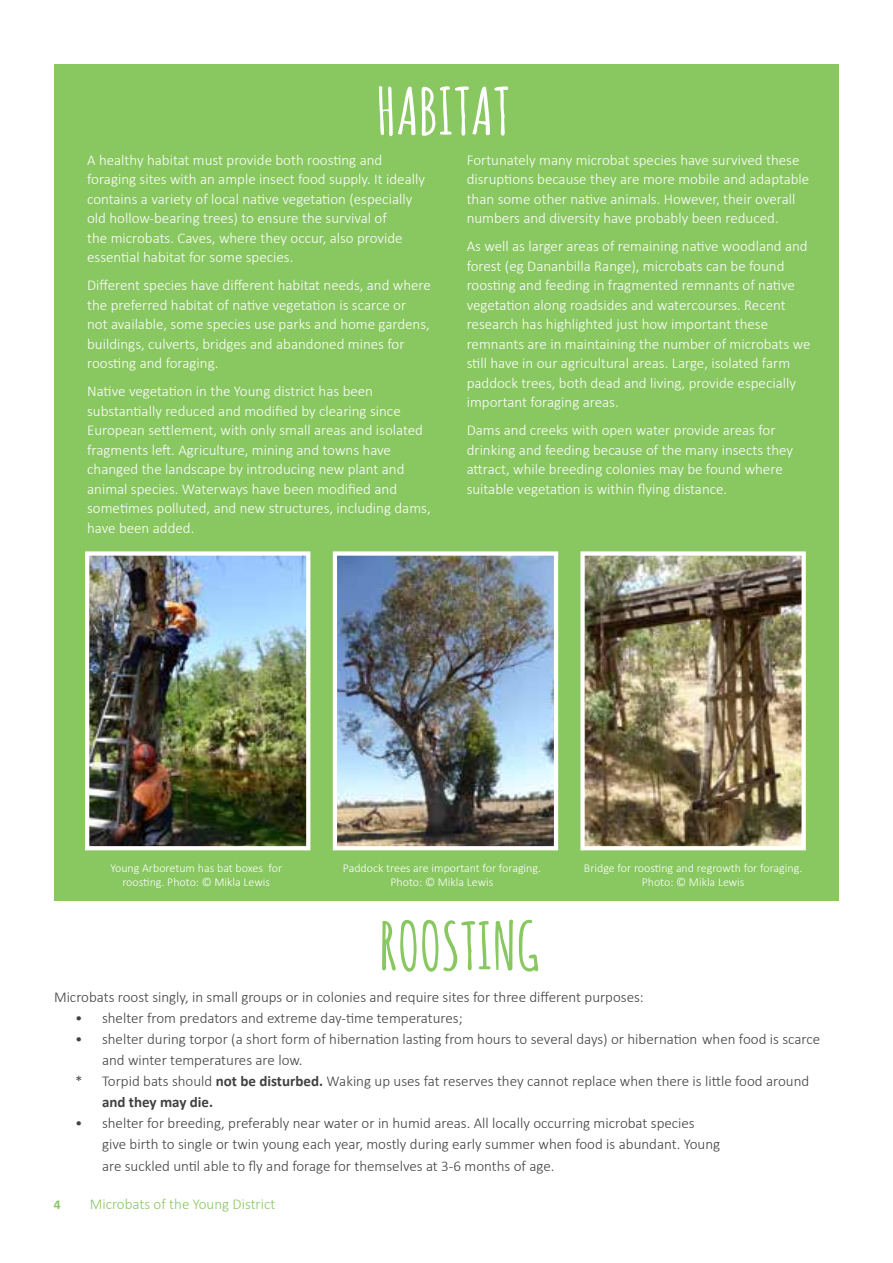
<style>
.page{position:relative;width:893px;height:1263px;background:#fff}
.page>*{position:absolute;margin:0;border:0;box-sizing:border-box;transform-origin:0 0}
.t1{font:700 64.5px "Amatic SC";color:#89c761}
.t2{font:700 64.5px "Amatic SC";color:#fff}
.t3{font:300 15px/19.5px "Calibri";color:#fff}
.t4{font:300 15px/21.3px "Calibri";color:#414042}
.t5{font:300 15px "Calibri";color:#89c761}
.t6{font:700 15px "Calibri";color:#414042}
.t7{font:700 13.5px "Calibri";color:#89c761}
.t8{font:300 12px/13.5px "Calibri";color:#fff;text-align:center}
.s1{font-weight:700}
</style>
<div class="page">
<div style="left:54px;top:64px;width:785px;height:837px;background:#89c761"></div>
<img style="left:90px;top:556px;width:215px;height:289px">
<div style="left:85px;top:551px;width:225px;height:299px;border:4px solid #fff"></div>
<img style="left:338px;top:556px;width:215px;height:289px">
<div style="left:333px;top:551px;width:225px;height:299px;border:4px solid #fff"></div>
<img style="left:585px;top:556px;width:216px;height:289px">
<div style="left:580px;top:551px;width:226px;height:299px;border:4px solid #fff"></div>
<h1 class="t2" style="left:376px;top:65px;width:135px">HABITAT</h1>
<p class="t3" style="left:87px;top:150px;width:339px">A healthy habitat must provide both roosting and foraging sites with an ample insect food supply. It ideally contains a variety of local native vegetation (especially old hollow-bearing trees) to ensure the survival of<br>the microbats. Caves, where they occur, also provide essential habitat for some species.</p>
<p class="t3" style="left:87px;top:276px;width:345px">Different species have different habitat needs, and where the preferred habitat of native vegetation is scarce or<br>not available, some species use parks and home gardens, buildings, culverts, bridges and abandoned mines for roosting and foraging.</p>
<p class="t3" style="left:87px;top:382px;width:345px">Native vegetation in the Young district has been substantially reduced and modified by clearing since European settlement, with only small areas and isolated fragments left. Agriculture, mining and towns have changed the landscape by introducing new plant and animal species. Waterways have been modified and sometimes polluted, and new structures, including dams, have been added.</p>
<p class="t3" style="left:467px;top:150px;width:344px">Fortunately many microbat species have survived these disruptions because they are more mobile and adaptable than some other native animals. However, their overall numbers and diversity have probably been reduced.</p>
<p class="t3" style="left:467px;top:237px;width:345px">As well as larger areas of remaining native woodland and forest (eg Dananbilla Range), microbats can be found roosting and feeding in fragmented remnants of native vegetation along roadsides and watercourses. Recent research has highlighted just how important these remnants are in maintaining the number of microbats we still have in our agricultural areas. Large, isolated farm paddock trees, both dead and living, provide especially important foraging areas.</p>
<p class="t3" style="left:467px;top:421px;width:328px">Dams and creeks with open water provide areas for drinking and feeding because of the many insects they attract, while breeding colonies may be found where suitable vegetation is within flying distance.</p>
<p class="t8" style="left:110px;top:861px;width:173px">Young Arboretum has bat boxes for roosting. Photo: © Mikla Lewis</p>
<p class="t8" style="left:343px;top:861px;width:200px">Paddock trees are important for foraging.<br>Photo: © Mikla Lewis</p>
<p class="t8" style="left:584px;top:861px;width:220px">Bridge for roosting and regrowth for foraging.<br>Photo: © Mikla Lewis</p>
<h1 class="t1" style="left:379px;top:900px;width:163px">ROOSTING</h1>
<p class="t4" style="left:54px;top:986px;width:591px">Microbats roost singly, in small groups or in colonies and require sites for three different purposes:</p>
<p class="t4" style="left:75px;top:1007px;width:389px">• shelter from predators and extreme day-time temperatures;</p>
<p class="t4" style="left:75px;top:1028px;width:746px">• shelter during torpor (a short form of hibernation lasting from hours to several days) or hibernation when food is scarce</p>
<p class="t4" style="left:102px;top:1049px;width:202px">and winter temperatures are low.</p>
<p class="t4" style="left:75px;top:1070px;width:735px">* Torpid bats should <span class="s1">not be disturbed.</span> Waking up uses fat reserves they cannot replace when there is little food around</p>
<p class="t6" style="left:102px;top:1091px;width:113px">and they may die.</p>
<p class="t4" style="left:102px;top:1112px;width:620px;text-indent:-27px">• shelter for breeding, preferably near water or in humid areas. All locally occurring microbat species give birth to single or twin young each year, mostly during early summer when food is abundant. Young are suckled until able to fly and forage for themselves at 3-6 months of age.</p>
<p class="t7" style="left:54px;top:1195px;width:8px">4</p>
<p class="t5" style="left:90px;top:1195px;width:187px">Microbats of the Young District</p>
</div>
